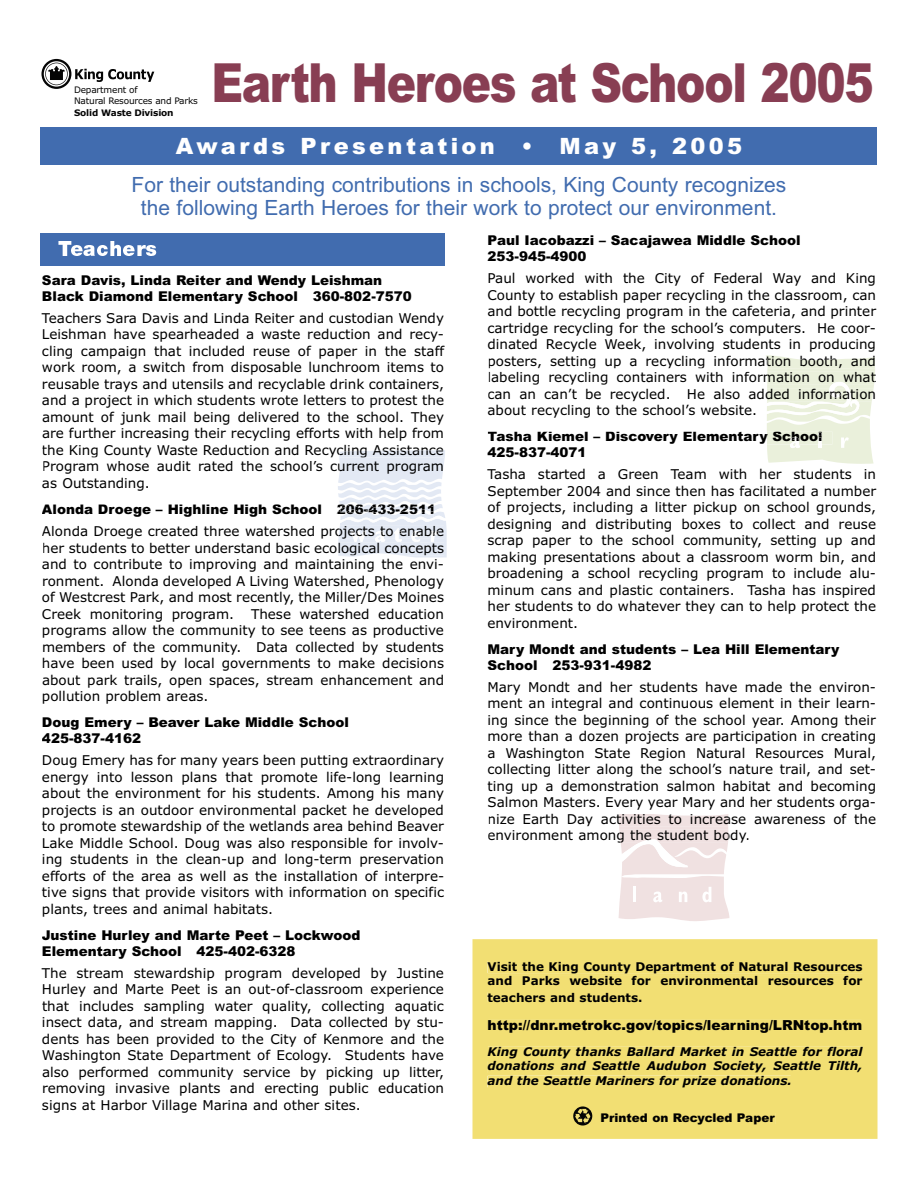
<style>
.page{position:relative;width:918px;height:1188px;background:#fff}
.page>*{position:absolute;margin:0;border:0;box-sizing:border-box;transform-origin:0 0}
.t1{font:900 54px "Arial";letter-spacing:-.03em;color:#883e53;scale:.82 1}
.t2{font:900 22.5px "Arial";letter-spacing:.15em;color:#fff}
.t3{font:21px/23.2px "Arial";color:#416caf;text-align:center}
.t4{font:900 13.8px "Arial";color:#000}
.t5{font:13.5px/16.5px "Verdana";color:#000;text-align:justify}
.t6{font:900 13.5px/15.6px "Arial";color:#000}
.t7{font:italic 700 12px/14.4px "Verdana";color:#000;text-align:justify}
.t8{font:700 12px/14.4px "Verdana";color:#000}
.t9{font:900 12px "Arial";color:#000}
.t10{font:9px/11.4px "Verdana";letter-spacing:-.02em;color:#050505}
.t11{font:700 9px "Verdana";letter-spacing:-.02em;color:#050505}
</style>
<div class="page">
<div style="left:472px;top:939px;width:406px;height:200px;background:#f2df73"></div>
<div style="left:40px;top:127px;width:838px;height:38px;background:#416caf"></div>
<div style="left:488px;top:961px;width:375px;height:12px;background:#f2df73"></div>
<div style="left:488px;top:976px;width:375px;height:9px;background:#f2df73"></div>
<div style="left:488px;top:993px;width:153px;height:9px;background:#f2df73"></div>
<div style="left:488px;top:1047px;width:375px;height:11px;background:#f2df73"></div>
<div style="left:488px;top:1061px;width:375px;height:12px;background:#f2df73"></div>
<div style="left:488px;top:1076px;width:303px;height:11px;background:#f2df73"></div>
<div style="left:602px;top:1113px;width:173px;height:11px;background:#f2df73"></div>
<svg style="left:41px;top:59px;width:113px;height:30px"></svg>
<svg style="left:766px;top:355px;width:109px;height:109px"></svg>
<svg style="left:618px;top:814px;width:112px;height:107px"></svg>
<div style="left:40px;top:233px;width:406px;height:32px;background:#416caf"></div>
<svg style="left:338px;top:450px;width:109px;height:107px"></svg>
<svg style="left:573px;top:1106px;width:19px;height:20px"></svg>
<div style="left:488px;top:1020px;width:373px;height:13px;background:#f2df73"></div>
<h1 class="t1" style="left:212px;top:63px;width:809px">Earth Heroes at School 2005</h1>
<h2 class="t2" style="left:176px;top:138px;width:568px">Awards Presentation • May 5, 2005</h2>
<h3 class="t3" style="left:132px;top:175px;width:656px">For their outstanding contributions in schools, King County recognizes the following Earth Heroes for their work to protect our environment.</h3>
<p class="t10" style="left:74px;top:84px;width:125px">Department of<br>Natural Resources and Parks</p>
<p class="t11" style="left:74px;top:109px;width:101px">Solid Waste Division</p>
<p class="t6" style="left:42px;top:274px;width:371px">Sara Davis, Linda Reiter and Wendy Leishman<br>Black Diamond Elementary School 360-802-7570</p>
<p class="t5" style="left:42px;top:311px;width:404px">Teachers Sara Davis and Linda Reiter and custodian Wendy Leishman have spearheaded a waste reduction and recy&shy;cling campaign that included reuse of paper in the staff work room, a switch from disposable lunchroom items to reusable trays and utensils and recyclable drink containers, and a project in which students wrote letters to protest the amount of junk mail being delivered to the school. They are further increasing their recycling efforts with help from the King County Waste Reduction and Recycling Assistance Program whose audit rated the school’s current program as Outstanding.</p>
<p class="t6" style="left:42px;top:503px;width:282px">Alonda Droege – Highline High School</p>
<p class="t6" style="left:364px;top:503px;width:38px">- -</p>
<p class="t6" style="left:337px;top:503px;width:101px">206 433 2511</p>
<p class="t5" style="left:42px;top:524px;width:404px">Alonda Droege created three watershed project t enable</p>
<p class="t5" style="left:42px;top:524px;width:404px;text-align:left;text-indent:326px">s o<br>her students to better understand basic ecological concepts and to contribute to improving and maintaining the envi&shy;ronment. Alonda developed A Living Watershed, Phenology of Westcrest Park, and most recently, the Miller/Des Moines Creek monitoring program.</p>
<p class="t5" style="left:42px;top:607px;width:404px;text-indent:209px">These watershed education programs allow the community to see teens as productive members of the community. Data collected by students have been used by local governments to make decisions about park trails, open spaces, stream enhancement and pollution problem areas.</p>
<p class="t6" style="left:42px;top:716px;width:308px">Doug Emery – Beaver Lake Middle School<br>425-837-4162</p>
<p class="t5" style="left:42px;top:753px;width:404px">Doug Emery has for many years been putting extraordinary energy into lesson plans that promote life-long learning about the environment for his students. Among his many projects is an outdoor environmental packet he developed to promote stewardship of the wetlands area behind Beaver Lake Middle School. Doug was also responsible for involv&shy;ing students in the clean-up and long-term preservation efforts of the area as well as the installation of interpre&shy;tive signs that provide visitors with information on specific plants, trees and animal habitats.</p>
<p class="t6" style="left:42px;top:929px;width:320px">Justine Hurley and Marte Peet – Lockwood<br>Elementary School 425-402-6328</p>
<p class="t5" style="left:42px;top:966px;width:404px">The stream stewardship program developed by Justine Hurley and Marte Peet is an out-of-classroom experience that includes sampling water quality, collecting aquatic insect data, and stream mapping. Data collected by stu&shy;dents has been provided to the City of Kenmore and the Washington State Department of Ecology. Students have also performed community service by picking up litter, removing invasive plants and erecting public education signs at Harbor Village Marina and other sites.</p>
<p class="t6" style="left:488px;top:234px;width:315px">Paul Iacobazzi – Sacajawea Middle School<br>253-945-4900</p>
<p class="t5" style="left:488px;top:271px;width:390px">Paul worked with the City of Federal Way and King County to establish paper recycling in the classroom, can and bottle recycling program in the cafeteria, and printer cartridge recycling for the school’s computers. He coor&shy;dinated Recycle Week, involving students in producing posters, setting up a recycling information booth, and labeling recycling containers with information on what can an can’t be recycled. He also added information about recycling to the school’s website.</p>
<p class="t6" style="left:488px;top:430px;width:337px">Tasha Kiemel – Discovery Elementary School<br>425-837-4071</p>
<p class="t5" style="left:487px;top:467px;width:390px">Tasha started a Green Team with her students in September 2004 and since then has facilitated a number of projects, including a litter pickup on school grounds, designing and distributing boxes to collect and reuse scrap paper to the school community, setting up and making presentations about a classroom worm bin, and broadening a school recycling program to include alu&shy;minum cans and plastic containers. Tasha has inspired her students to do whatever they can to help protect the environment.</p>
<p class="t6" style="left:488px;top:643px;width:353px">Mary Mondt and students – Lea Hill Elementary<br>School 253-931-4982</p>
<p class="t5" style="left:488px;top:680px;width:390px">Mary Mondt and her students have made the environ&shy;ment an integral and continuous element in their learn&shy;ing since the beginning of the school year. Among their more than a dozen projects are participation in creating a Washington State Region Natural Resources Mural, collecting litter along the school’s nature trail, and set&shy;ting up a demonstration salmon habitat and becoming Salmon Masters. Every year Mary and her students orga&shy;nize Earth Day activities to increase awareness of the environment among the student body.</p>
<p class="t8" style="left:488px;top:960px;width:377px">Visit the King County Department of Natural Resources and Parks website for environmental resources for</p>
<p class="t8" style="left:488px;top:991px;width:157px">teachers and students.</p>
<p class="t4" style="left:488px;top:1020px;width:376px">http://dnr.metrokc.gov/topics/learning/LRNtop.htm</p>
<p class="t7" style="left:488px;top:1045px;width:377px">King County thanks Ballard Market in Seattle for floral donations and Seattle Audubon Society, Seattle Tilth, and the Seattle Mariners for prize donations.</p>
<p class="t9" style="left:601px;top:1113px;width:176px">Printed on Recycled Paper</p>
</div>
